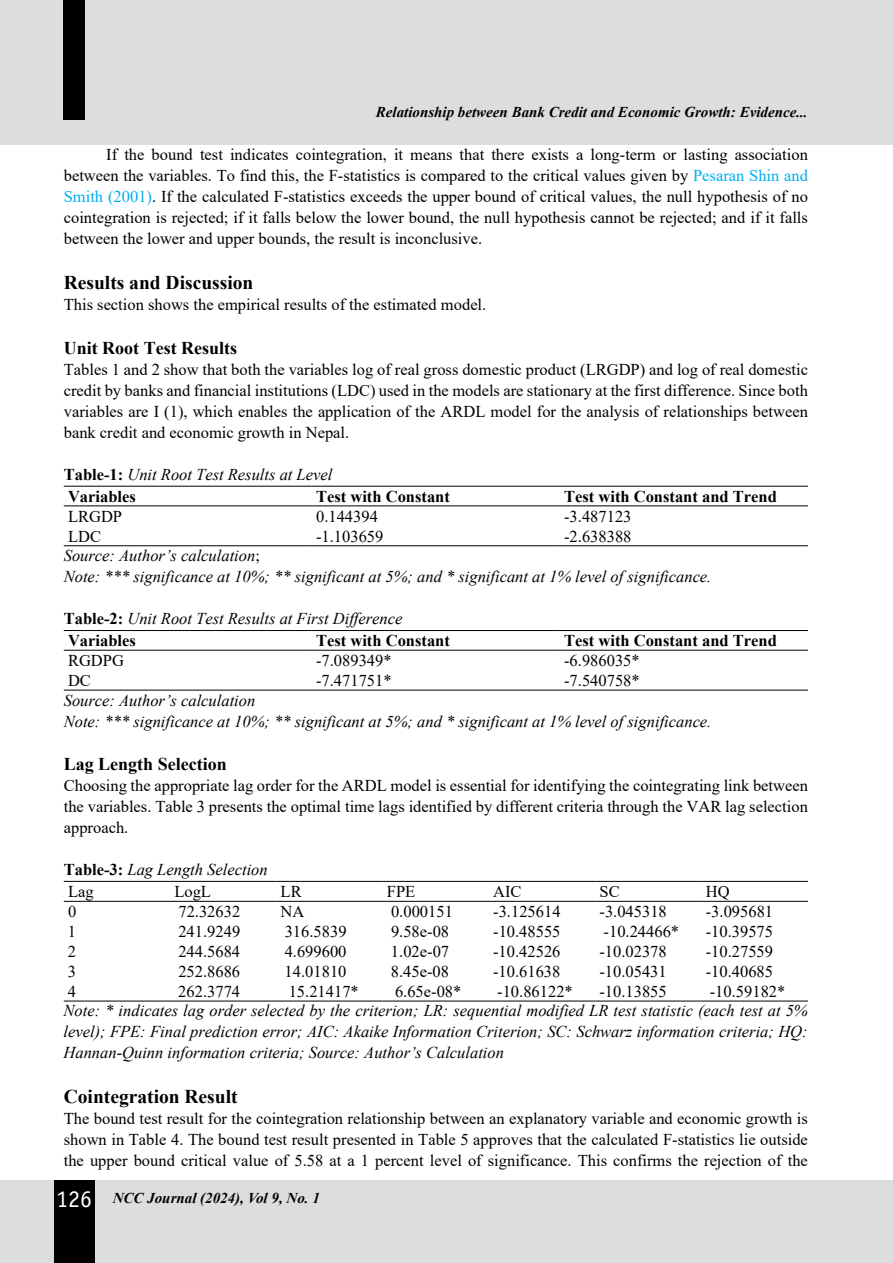
<style>
.page{position:relative;width:893px;height:1263px;background:#fff}
.page>*{position:absolute;margin:0;border:0;box-sizing:border-box;transform-origin:0 0}
.t1{font:700 19.5px "Times New Roman";color:#000}
.t2{font:700 18px "Times New Roman";color:#000}
.t3{font:16.5px/21px "Times New Roman";color:#000;text-align:justify}
.t4{font:italic 16.5px/21px "Times New Roman";color:#000}
.t5{font:700 16.5px "Times New Roman";color:#000}
.t6{font:italic 700 15px "Times New Roman";color:#000}
.s1{color:#00aeef}
.s2{font-weight:700;font-style:normal}
.s3{font-style:normal}
.s4{font-family:"Officina Sans Std";font-weight:400;font-style:normal;font-size:24px;color:#fff}
</style>
<div class="page">
<div style="left:0;top:0;width:893px;height:145px;background:#dcddde"></div>
<div style="left:0;top:1180px;width:893px;height:83px;background:#dcddde"></div>
<div style="left:63px;top:0;width:22px;height:120px;background:#000"></div>
<div style="left:54px;top:1180px;width:40px;height:83px;background:#000"></div>
<hr style="left:64px;top:486px;width:248px;height:1px;background:#000">
<hr style="left:312px;top:486px;width:248px;height:1px;background:#000">
<hr style="left:560px;top:486px;width:248px;height:1px;background:#000">
<hr style="left:64px;top:505px;width:248px;height:1px;background:#000">
<hr style="left:312px;top:505px;width:248px;height:1px;background:#000">
<hr style="left:560px;top:505px;width:248px;height:1px;background:#000">
<hr style="left:64px;top:545px;width:248px;height:1px;background:#000">
<hr style="left:312px;top:545px;width:248px;height:1px;background:#000">
<hr style="left:560px;top:545px;width:248px;height:1px;background:#000">
<hr style="left:64px;top:630px;width:248px;height:1px;background:#000">
<hr style="left:312px;top:630px;width:248px;height:1px;background:#000">
<hr style="left:560px;top:630px;width:248px;height:1px;background:#000">
<hr style="left:64px;top:650px;width:248px;height:1px;background:#000">
<hr style="left:312px;top:650px;width:248px;height:1px;background:#000">
<hr style="left:560px;top:650px;width:248px;height:1px;background:#000">
<hr style="left:64px;top:690px;width:248px;height:1px;background:#000">
<hr style="left:312px;top:690px;width:248px;height:1px;background:#000">
<hr style="left:560px;top:690px;width:248px;height:1px;background:#000">
<hr style="left:64px;top:881px;width:106px;height:1px;background:#000">
<hr style="left:170px;top:881px;width:106px;height:1px;background:#000">
<hr style="left:276px;top:881px;width:107px;height:1px;background:#000">
<hr style="left:383px;top:881px;width:106px;height:1px;background:#000">
<hr style="left:489px;top:881px;width:106px;height:1px;background:#000">
<hr style="left:595px;top:881px;width:107px;height:1px;background:#000">
<hr style="left:702px;top:881px;width:106px;height:1px;background:#000">
<hr style="left:64px;top:901px;width:106px;height:1px;background:#000">
<hr style="left:170px;top:901px;width:106px;height:1px;background:#000">
<hr style="left:276px;top:901px;width:107px;height:1px;background:#000">
<hr style="left:383px;top:901px;width:106px;height:1px;background:#000">
<hr style="left:489px;top:901px;width:106px;height:1px;background:#000">
<hr style="left:595px;top:901px;width:107px;height:1px;background:#000">
<hr style="left:702px;top:901px;width:106px;height:1px;background:#000">
<hr style="left:64px;top:1001px;width:106px;height:1px;background:#000">
<hr style="left:170px;top:1001px;width:106px;height:1px;background:#000">
<hr style="left:276px;top:1001px;width:107px;height:1px;background:#000">
<hr style="left:383px;top:1001px;width:106px;height:1px;background:#000">
<hr style="left:489px;top:1001px;width:106px;height:1px;background:#000">
<hr style="left:595px;top:1001px;width:107px;height:1px;background:#000">
<hr style="left:702px;top:1001px;width:106px;height:1px;background:#000">
<p class="t6" style="left:376px;top:102px;width:433px">Relationship between Bank Credit and Economic Growth: Evidence...</p>
<p class="t3" style="left:64px;top:144px;width:746px;text-indent:43px">If the bound test indicates cointegration, it means that there exists a long-term or lasting association between the variables. To find this, the F-statistics is compared to the critical values given by <span class="s1">Pesaran Shin and Smith (2001)</span>. If the calculated F-statistics exceeds the upper bound of critical values, the null hypothesis of no cointegration is rejected; if it falls below the lower bound, the null hypothesis cannot be rejected; and if it falls between the lower and upper bounds, the result is inconclusive.</p>
<p class="t1" style="left:64px;top:269px;width:191px">Results and Discussion</p>
<p class="t3" style="left:64px;top:294px;width:424px">This section shows the empirical results of the estimated model.</p>
<p class="t2" style="left:64px;top:335px;width:175px">Unit Root Test Results</p>
<p class="t3" style="left:64px;top:358px;width:746px">Tables 1 and 2 show that both the variables log of real gross domestic product (LRGDP) and log of real domestic credit by banks and financial institutions (LDC) used in the models are stationary at the first difference. Since both variables are I (1), which enables the application of the ARDL model for the analysis of relationships between bank credit and economic growth in Nepal.</p>
<p class="t4" style="left:64px;top:463px;width:270px;line-height:21.8px"><span class="s2">Table-1:</span> Unit Root Test Results at Level<br><span class="s2">Variables</span></p>
<p class="t5" style="left:316px;top:484px;width:135px">Test with Constant</p>
<p class="t5" style="left:564px;top:484px;width:214px">Test with Constant and Trend</p>
<p class="t3" style="left:68px;top:505px;width:56px">LRGDP</p>
<p class="t3" style="left:316px;top:505px;width:63px">0.144394</p>
<p class="t3" style="left:564px;top:505px;width:69px">-3.487123</p>
<p class="t3" style="left:68px;top:525px;width:35px">LDC</p>
<p class="t3" style="left:316px;top:525px;width:69px">-1.103659</p>
<p class="t3" style="left:564px;top:525px;width:69px">-2.638388</p>
<p class="t4" style="left:64px;top:545px;width:649px">Source: Author’s calculation<span class="s3">;<br></span>Note: *** significance at 10%; ** significant at 5%; and * significant at 1% level of significance.</p>
<p class="t4" style="left:64px;top:607px;width:340px;line-height:21.8px"><span class="s2">Table-2:</span> Unit Root Test Results at First Difference<br><span class="s2">Variables</span></p>
<p class="t5" style="left:316px;top:628px;width:135px">Test with Constant</p>
<p class="t5" style="left:564px;top:628px;width:214px">Test with Constant and Trend</p>
<p class="t3" style="left:68px;top:649px;width:57px">RGDPG</p>
<p class="t3" style="left:316px;top:649px;width:77px">-7.089349*</p>
<p class="t3" style="left:564px;top:649px;width:77px">-6.986035*</p>
<p class="t3" style="left:68px;top:669px;width:24px">DC</p>
<p class="t3" style="left:316px;top:669px;width:77px">-7.471751*</p>
<p class="t3" style="left:564px;top:669px;width:77px">-7.540758*</p>
<p class="t4" style="left:64px;top:689px;width:649px">Source: Author’s calculation<br>Note: *** significance at 10%; ** significant at 5%; and * significant at 1% level of significance.</p>
<p class="t2" style="left:64px;top:751px;width:165px">Lag Length Selection</p>
<p class="t3" style="left:64px;top:774px;width:746px">Choosing the appropriate lag order for the ARDL model is essential for identifying the cointegrating link between the variables. Table 3 presents the optimal time lags identified by different criteria through the VAR lag selection approach.</p>
<p class="t4" style="left:64px;top:858px;width:205px;line-height:22px"><span class="s2">Table-3:</span> Lag Length Selection<br><span class="s3">Lag</span></p>
<p class="t3" style="left:174px;top:880px;width:38px">LogL</p>
<p class="t3" style="left:281px;top:880px;width:23px">LR</p>
<p class="t3" style="left:387px;top:880px;width:30px">FPE</p>
<p class="t3" style="left:493px;top:880px;width:30px">AIC</p>
<p class="t3" style="left:599px;top:880px;width:22px">SC</p>
<p class="t3" style="left:706px;top:880px;width:25px">HQ</p>
<p class="t3" style="left:68px;top:900px;width:10px">0</p>
<p class="t3" style="left:178px;top:900px;width:63px">72.32632</p>
<p class="t3" style="left:281px;top:900px;width:25px">NA</p>
<p class="t3" style="left:391px;top:900px;width:63px">0.000151</p>
<p class="t3" style="left:493px;top:900px;width:69px">-3.125614</p>
<p class="t3" style="left:599px;top:900px;width:69px">-3.045318</p>
<p class="t3" style="left:706px;top:900px;width:69px">-3.095681</p>
<p class="t3" style="left:68px;top:920px;width:10px">1</p>
<p class="t3" style="left:178px;top:920px;width:63px">241.9249</p>
<p class="t3" style="left:285px;top:920px;width:63px">316.5839</p>
<p class="t3" style="left:391px;top:920px;width:60px">9.58e-08</p>
<p class="t3" style="left:493px;top:920px;width:69px">-10.48555</p>
<p class="t3" style="left:604px;top:920px;width:77px">-10.24466*</p>
<p class="t3" style="left:706px;top:920px;width:69px">-10.39575</p>
<p class="t3" style="left:68px;top:940px;width:10px">2</p>
<p class="t3" style="left:178px;top:940px;width:63px">244.5684</p>
<p class="t3" style="left:285px;top:940px;width:63px">4.699600</p>
<p class="t3" style="left:391px;top:940px;width:60px">1.02e-07</p>
<p class="t3" style="left:493px;top:940px;width:69px">-10.42526</p>
<p class="t3" style="left:599px;top:940px;width:69px">-10.02378</p>
<p class="t3" style="left:706px;top:940px;width:69px">-10.27559</p>
<p class="t3" style="left:68px;top:960px;width:10px">3</p>
<p class="t3" style="left:178px;top:960px;width:63px">252.8686</p>
<p class="t3" style="left:285px;top:960px;width:63px">14.01810</p>
<p class="t3" style="left:391px;top:960px;width:60px">8.45e-08</p>
<p class="t3" style="left:493px;top:960px;width:69px">-10.61638</p>
<p class="t3" style="left:599px;top:960px;width:69px">-10.05431</p>
<p class="t3" style="left:706px;top:960px;width:69px">-10.40685</p>
<p class="t3" style="left:68px;top:980px;width:10px">4</p>
<p class="t3" style="left:178px;top:980px;width:63px">262.3774</p>
<p class="t3" style="left:289px;top:980px;width:72px">15.21417*</p>
<p class="t3" style="left:395px;top:980px;width:68px">6.65e-08*</p>
<p class="t3" style="left:497px;top:980px;width:77px">-10.86122*</p>
<p class="t3" style="left:599px;top:980px;width:69px">-10.13855</p>
<p class="t3" style="left:710px;top:980px;width:77px">-10.59182*</p>
<p class="t4" style="left:64px;top:1000px;width:746px;text-align:justify">Note: * indicates lag order selected by the criterion; LR: sequential modified LR test statistic (each test at 5% level); FPE: Final prediction error; AIC: Akaike Information Criterion; SC: Schwarz information criteria; HQ:<br>Hannan-Quinn information criteria; Source: Author’s Calculation</p>
<p class="t1" style="left:64px;top:1083px;width:175px">Cointegration Result</p>
<p class="t3" style="left:64px;top:1108px;width:746px">The bound test result for the cointegration relationship between an explanatory variable and economic growth is shown in Table 4. The bound test result presented in Table 5 approves that the calculated F-statistics lie outside the upper bound critical value of 5.58 at a 1 percent level of significance. This confirms the rejection of the</p>
<p class="t6" style="left:56px;top:1187px;width:265px"><span class="s4">126</span> NCC Journal (2024), Vol 9, No. 1</p>
</div>
